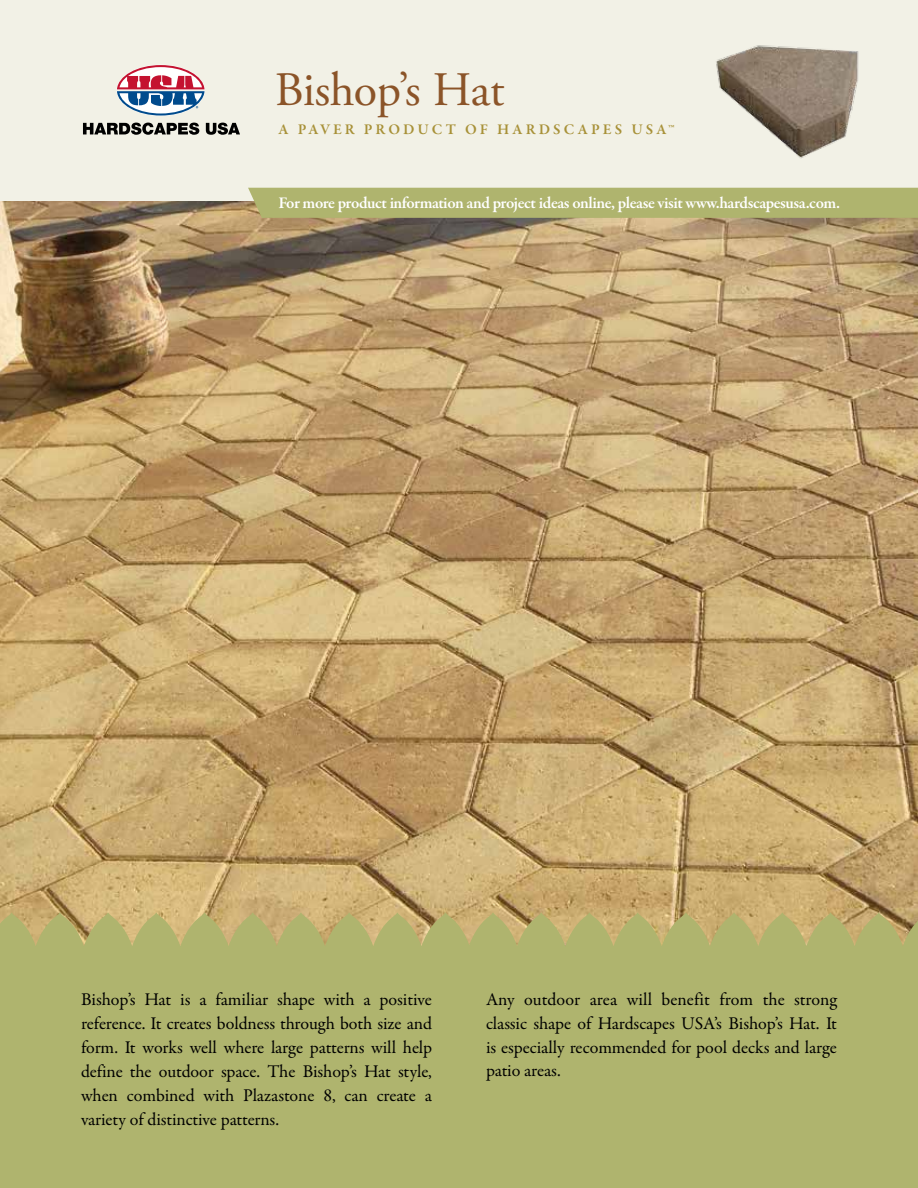
<style>
.page{position:relative;width:918px;height:1188px;background:#fff}
.page>*{position:absolute;margin:0;border:0;box-sizing:border-box;transform-origin:0 0}
.t1{font:48px "Adobe Garamond Pro";letter-spacing:-.01em;color:#8b5428}
.t2{font:18px/24px "Garamond Premr Pro";letter-spacing:-.005em;color:#000;text-align:justify}
.t3{font:600 16.5px "Garamond Premr Pro";letter-spacing:-.03em;color:#fff}
.t4{font:600 15px "Garamond Premr Pro";letter-spacing:.2em;color:#a89138}
</style>
<div class="page">
<div style="left:0;top:0;width:918px;height:201px;background:#f2f1e6"></div>
<img style="left:0;top:201px;width:918px;height:712px">
<div style="left:0;top:913px;width:918px;height:275px;background:#afb46e"></div>
<svg style="left:117px;top:65px;width:88px;height:51px"></svg>
<svg style="left:83px;top:123px;width:157px;height:12px;background:#64635f"></svg>
<div style="left:247px;top:187px;width:671px;height:31px;background:#afb46e"></div>
<img style="left:712px;top:37px;width:151px;height:129px">
<h1 class="t1" style="left:275px;top:61px;width:231px">Bishop’s Hat</h1>
<p class="t4" style="left:278px;top:120px;width:397px">A PAVER PRODUCT OF HARDSCAPES USA™</p>
<p class="t3" style="left:278px;top:193px;width:563px">For more product information and project ideas online, please visit www.hardscapesusa.com.</p>
<p class="t2" style="left:81px;top:987px;width:353px">Bishop’s Hat is a familiar shape with a positive reference. It creates boldness through both size and form. It works well where large patterns will help define the outdoor space. The Bishop’s Hat style, when combined with Plazastone 8, can create a variety of distinctive patterns.</p>
<p class="t2" style="left:486px;top:987px;width:353px">Any outdoor area will benefit from the strong classic shape of Hardscapes USA’s Bishop’s Hat. It is especially recommended for pool decks and large patio areas.</p>
</div>
